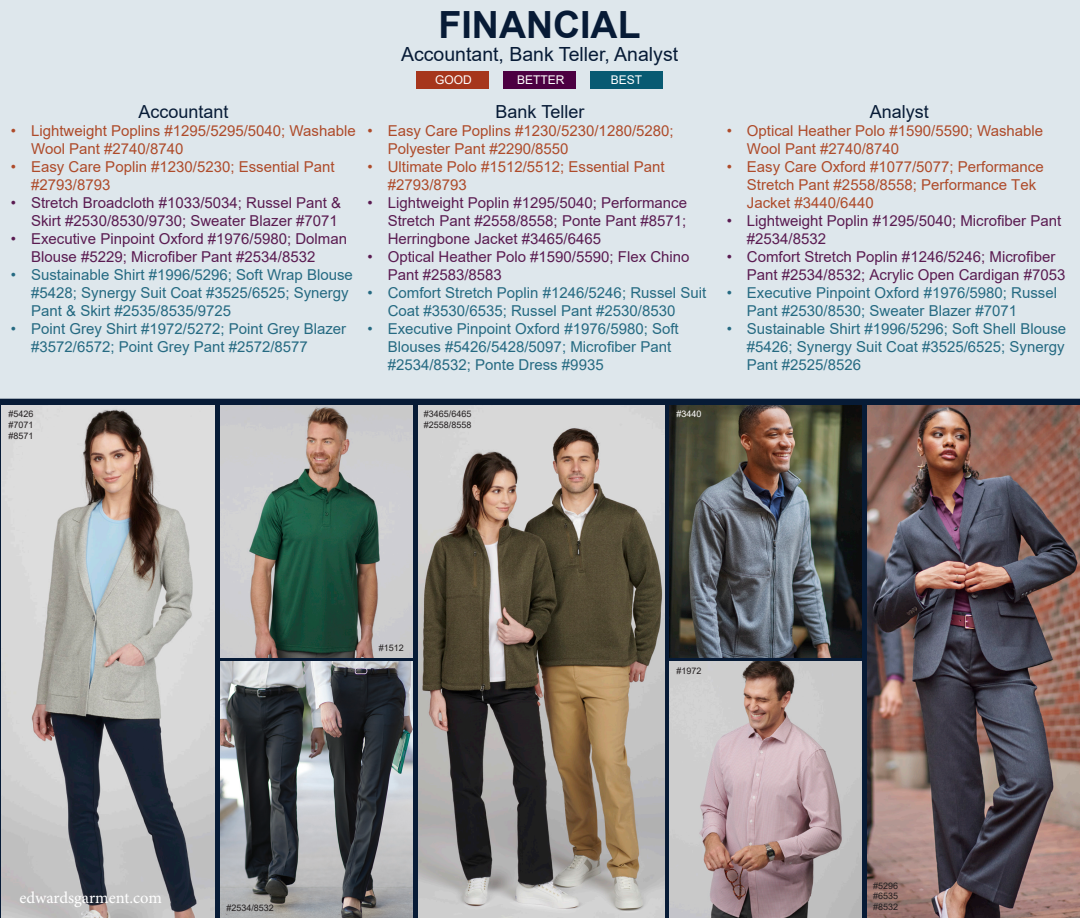
<style>
.page{position:relative;width:1080px;height:918px;background:#fff}
.page>*{position:absolute;margin:0;border:0;box-sizing:border-box;transform-origin:0 0}
.t1{font:700 37.5px "Arial";color:#071b36}
.t2{font:19.5px "Arial";color:#071b36}
.t3{font:18px "Arial";color:#071b36}
.t4{font:16.5px "Minion Pro";letter-spacing:-.005em;color:#fff}
.t5{font:15px/18px "Arial";color:#256a82}
.t6{font:15px/18px "Arial";color:#5a1b51}
.t7{font:15px/18px "Arial";color:#ae4b2a}
.t8{font:12px "Arial";color:#fff}
.t9{font:9px/10.8px "Arial";color:#231f20;text-align:justify}
.t10{font:9px "Arial";color:#fff}
</style>
<div class="page">
<div style="left:0;top:403px;width:1080px;height:515px;background:#071b36"></div>
<div style="left:0;top:0;width:1080px;height:402px;background:#dee7ec"></div>
<hr style="left:0;top:399px;width:1080px;height:4px;background:#071b36">
<img style="left:1px;top:405px;width:214px;height:513px">
<img style="left:867px;top:405px;width:213px;height:513px">
<img style="left:418px;top:405px;width:246px;height:513px">
<img style="left:220px;top:405px;width:193px;height:253px">
<img style="left:220px;top:661px;width:193px;height:257px">
<img style="left:669px;top:405px;width:193px;height:253px">
<img style="left:669px;top:661px;width:193px;height:257px">
<hr style="left:1079px;top:0;width:1px;height:402px;background:#dee7ec">
<div style="left:417px;top:71px;width:72px;height:17px;background:#a6361c"></div>
<div style="left:503px;top:71px;width:73px;height:17px;background:#4c0042"></div>
<div style="left:590px;top:71px;width:73px;height:17px;background:#085a72"></div>
<p class="t3" style="left:138px;top:99px;width:92px">Accountant</p>
<p class="t7" style="left:31px;top:121px;width:326px;text-indent:-20px">• Lightweight Poplins #1295/5295/5040; Washable<br>Wool Pant #2740/8740</p>
<p class="t7" style="left:31px;top:157px;width:305px;text-indent:-20px">• Easy Care Poplin #1230/5230; Essential Pant #2793/8793</p>
<p class="t6" style="left:11px;top:193px;width:332px;text-align:right">• Stretch Broadcloth #1033/5034; Russel Pant &amp;<br>Skirt #2530/8530/9730; Sweater Blazer #7071</p>
<p class="t6" style="left:31px;top:229px;width:317px;text-indent:-20px">• Executive Pinpoint Oxford #1976/5980; Dolman<br>Blouse #5229; Microfiber Pant #2534/8532</p>
<p class="t5" style="left:31px;top:265px;width:323px;text-indent:-20px">• Sustainable Shirt #1996/5296; Soft Wrap Blouse #5428; Synergy Suit Coat #3525/6525; Synergy<br>Pant &amp; Skirt #2535/8535/9725</p>
<p class="t5" style="left:31px;top:319px;width:317px;text-indent:-20px">• Point Grey Shirt #1972/5272; Point Grey Blazer #3572/6572; Point Grey Pant #2572/8577</p>
<h1 class="t1" style="left:439px;top:-2px;width:204px">FINANCIAL</h1>
<h2 class="t2" style="left:401px;top:41px;width:279px">Accountant, Bank Teller, Analyst</h2>
<p class="t8" style="left:435px;top:71px;width:38px">GOOD</p>
<p class="t8" style="left:517px;top:71px;width:49px">BETTER</p>
<p class="t8" style="left:611px;top:71px;width:33px">BEST</p>
<p class="t3" style="left:496px;top:99px;width:90px">Bank Teller</p>
<p class="t7" style="left:388px;top:121px;width:288px;text-indent:-20px">• Easy Care Poplins #1230/5230/1280/5280;<br>Polyester Pant #2290/8550</p>
<p class="t7" style="left:388px;top:157px;width:278px;text-indent:-20px">• Ultimate Polo #1512/5512; Essential Pant #2793/8793</p>
<p class="t6" style="left:388px;top:193px;width:301px;text-align:justify;text-indent:-20px">• Lightweight Poplin #1295/5040; Performance Stretch Pant #2558/8558; Ponte Pant #8571; Herringbone Jacket #3465/6465</p>
<p class="t6" style="left:388px;top:247px;width:303px;text-indent:-20px">• Optical Heather Polo #1590/5590; Flex Chino<br>Pant #2583/8583</p>
<p class="t5" style="left:388px;top:283px;width:320px;text-indent:-20px">• Comfort Stretch Poplin #1246/5246; Russel Suit<br>Coat #3530/6535; Russel Pant #2530/8530</p>
<p class="t5" style="left:388px;top:319px;width:292px;text-indent:-20px">• Executive Pinpoint Oxford #1976/5980; Soft<br>Blouses #5426/5428/5097; Microfiber Pant #2534/8532; Ponte Dress #9935</p>
<p class="t9" style="left:9px;top:409px;width:27px">#5426 #7071 #8571</p>
<p class="t9" style="left:424px;top:409px;width:49px">#3465/6465</p>
<p class="t10" style="left:676px;top:408px;width:27px">#3440</p>
<p class="t9" style="left:424px;top:419px;width:49px">#2558/8558</p>
<p class="t3" style="left:870px;top:99px;width:61px">Analyst</p>
<p class="t7" style="left:747px;top:121px;width:298px;text-indent:-20px">• Optical Heather Polo #1590/5590; Washable<br>Wool Pant #2740/8740</p>
<p class="t7" style="left:747px;top:157px;width:298px;text-indent:-20px">• Easy Care Oxford #1077/5077; Performance<br>Stretch Pant #2558/8558; Performance Tek<br>Jacket #3440/6440</p>
<p class="t6" style="left:747px;top:211px;width:316px;text-indent:-20px">• Lightweight Poplin #1295/5040; Microfiber Pant #2534/8532</p>
<p class="t6" style="left:747px;top:247px;width:320px;text-indent:-20px">• Comfort Stretch Poplin #1246/5246; Microfiber<br>Pant #2534/8532; Acrylic Open Cardigan #7053</p>
<p class="t5" style="left:747px;top:283px;width:312px;text-indent:-20px">• Executive Pinpoint Oxford #1976/5980; Russel<br>Pant #2530/8530; Sweater Blazer #7071</p>
<p class="t5" style="left:747px;top:319px;width:321px;text-align:justify;text-indent:-20px">• Sustainable Shirt #1996/5296; Soft Shell Blouse #5426; Synergy Suit Coat #3525/6525; Synergy Pant #2525/8526</p>
<p class="t9" style="left:379px;top:642px;width:27px">#1512</p>
<p class="t9" style="left:676px;top:665px;width:27px">#1972</p>
<p class="t4" style="left:20px;top:887px;width:144px">edwardsgarment.com</p>
<p class="t9" style="left:226px;top:902px;width:49px">#2534/8532</p>
<p class="t9" style="left:873px;top:880px;width:27px">#5296 #6535 #8532</p>
</div>
